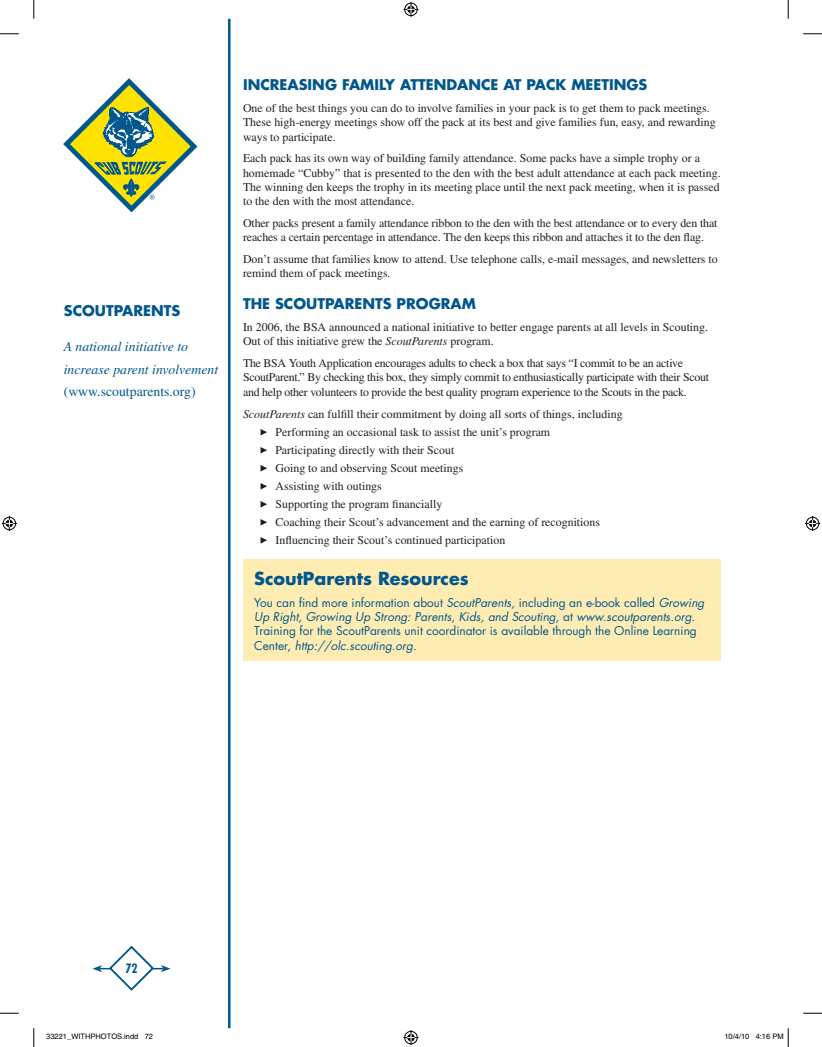
<style>
.page{position:relative;width:822px;height:1047px;background:#fff}
.page>*{position:absolute;margin:0;border:0;box-sizing:border-box;transform-origin:0 0}
.t1{font:700 17.5px "Futura";color:#00578d}
.t2{font:700 14.38px "Futura";color:#00578d}
.t3{font:italic 13.75px/22.5px "Times";color:#00578d}
.t4{font:13.75px "Times";color:#00578d}
.t5{font:700 condensed 12.5px "Futura";color:#00578d}
.t6{font:11.88px/14.2px "Times";color:#231f20}
.t7{font:11.88px/14.2px "Futura";color:#00578d}
.t8{font:11.88px/14.2px "Times";letter-spacing:-.02em;color:#231f20}
.t9{font:7.5px "Helvetica";color:#000}
.s1{font-style:italic}
</style>
<div class="page">
<svg style="left:64px;top:79px;width:133px;height:133px"></svg>
<hr style="left:100px;top:967px;width:63px;height:2px;background:#00578d">
<svg style="left:92px;top:965px;width:10px;height:7px"></svg>
<svg style="left:161px;top:965px;width:9px;height:7px"></svg>
<svg style="left:108px;top:945px;width:47px;height:46px"></svg>
<svg style="left:260px;top:429px;width:7px;height:6px"></svg>
<svg style="left:260px;top:447px;width:7px;height:6px"></svg>
<svg style="left:260px;top:465px;width:7px;height:6px"></svg>
<svg style="left:260px;top:483px;width:7px;height:6px"></svg>
<svg style="left:260px;top:501px;width:7px;height:6px"></svg>
<svg style="left:260px;top:519px;width:7px;height:6px"></svg>
<svg style="left:260px;top:537px;width:7px;height:6px"></svg>
<div style="left:243px;top:559px;width:477px;height:101px;background:#ffecb3"></div>
<hr style="left:228px;top:19px;width:2px;height:1009px;background:#00578d">
<svg style="left:0;top:33px;width:19px;height:2px"></svg>
<svg style="left:803px;top:33px;width:18px;height:2px"></svg>
<svg style="left:0;top:1012px;width:19px;height:1px"></svg>
<svg style="left:803px;top:1012px;width:18px;height:1px"></svg>
<svg style="left:33px;top:0;width:2px;height:19px"></svg>
<svg style="left:33px;top:1028px;width:2px;height:18px"></svg>
<svg style="left:787px;top:0;width:1px;height:19px"></svg>
<svg style="left:403px;top:2px;width:15px;height:15px"></svg>
<svg style="left:403px;top:1030px;width:15px;height:14px"></svg>
<svg style="left:2px;top:516px;width:15px;height:15px"></svg>
<svg style="left:805px;top:516px;width:14px;height:15px"></svg>
<svg style="left:787px;top:1028px;width:1px;height:18px"></svg>
<p class="t2" style="left:64px;top:304px;width:118px">SCOUTPARENTS</p>
<p class="t3" style="left:64px;top:337px;width:156px">A national initiative to increase parent involvement</p>
<p class="t4" style="left:64px;top:387px;width:133px">(www.scoutparents.org)</p>
<p class="t2" style="left:243px;top:78px;width:406px">INCREASING FAMILY ATTENDANCE AT PACK MEETINGS</p>
<p class="t6" style="left:243px;top:102px;width:474px">One of the best things you can do to involve families in your pack is to get them to pack meetings.<br>These high-energy meetings show off the pack at its best and give families fun, easy, and rewarding ways to participate.</p>
<p class="t6" style="left:243px;top:152px;width:479px">Each pack has its own way of building family attendance. Some packs have a simple trophy or a homemade “Cubby” that is presented to the den with the best adult attendance at each pack meeting.<br>The winning den keeps the trophy in its meeting place until the next pack meeting, when it is passed to the den with the most attendance.</p>
<p class="t6" style="left:243px;top:217px;width:476px">Other packs present a family attendance ribbon to the den with the best attendance or to every den that reaches a certain percentage in attendance. The den keeps this ribbon and attaches it to the den flag.</p>
<p class="t6" style="left:243px;top:253px;width:476px">Don’t assume that families know to attend. Use telephone calls, e-mail messages, and newsletters to remind them of pack meetings.</p>
<p class="t2" style="left:243px;top:297px;width:234px">THE SCOUTPARENTS PROGRAM</p>
<p class="t6" style="left:243px;top:321px;width:466px">In 2006, the BSA announced a national initiative to better engage parents at all levels in Scouting.<br>Out of this initiative grew the <span class="s1">ScoutParents</span> program.</p>
<p class="t8" style="left:243px;top:357px;width:467px">The BSA Youth Application encourages adults to check a box that says “I commit to be an active<br>ScoutParent.” By checking this box, they simply commit to enthusiastically participate with their Scout and help other volunteers to provide the best quality program experience to the Scouts in the pack.</p>
<p class="t6" style="left:275px;top:405px;width:348px;line-height:18px;text-indent:-33px"><span class="s1">ScoutParents</span> can fulfill their commitment by doing all sorts of things, including Performing an occasional task to assist the unit’s program<br>Participating directly with their Scout<br>Going to and observing Scout meetings<br>Assisting with outings<br>Supporting the program financially<br>Coaching their Scout’s advancement and the earning of recognitions Influencing their Scout’s continued participation</p>
<h1 class="t1" style="left:254px;top:570px;width:216px">ScoutParents Resources</h1>
<p class="t7" style="left:254px;top:596px;width:451px">You can find more information about <span class="s1">ScoutParents,</span> including an e-book called <span class="s1">Growing Up Right, Growing Up Strong: Parents, Kids, and Scouting,</span> at <span class="s1">www.scoutparents.org.<br></span>Training for the ScoutParents unit coordinator is available through the Online Learning Center, <span class="s1">http://olc.scouting.org.</span></p>
<p class="t5" style="left:125px;top:963px;width:14px">72</p>
<p class="t9" style="left:46px;top:1033px;width:108px">33221_WITHPHOTOS.indd 72</p>
<p class="t9" style="left:724px;top:1033px;width:61px">10/4/10 4:16 PM</p>
</div>
